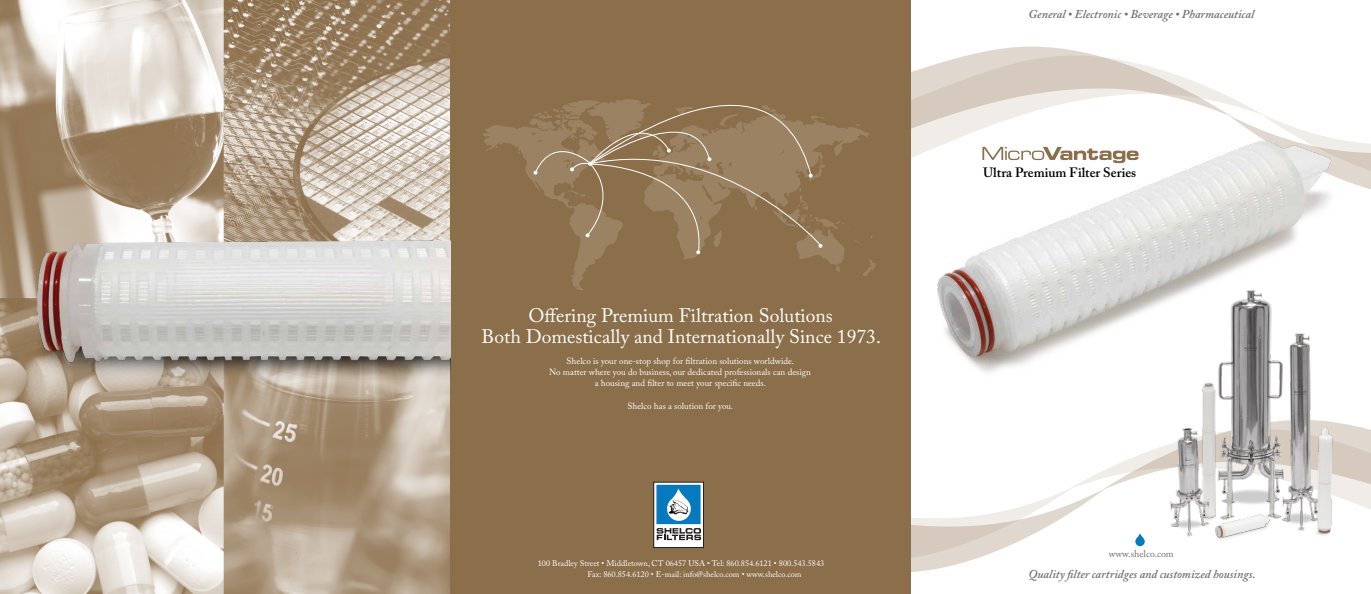
<style>
.page{position:relative;width:1371px;height:594px;background:#fff}
.page>*{position:absolute;margin:0;border:0;box-sizing:border-box;transform-origin:0 0}
.t1{font:19.5px/21px "Adobe Caslon Pro";color:#fff;text-align:center}
.t2{font:600 13.5px "Adobe Caslon Pro";color:#000}
.t3{font:italic 600 12px "Adobe Caslon Pro";color:#6d6e71}
.t4{font:9.75px "Adobe Caslon Pro";color:#6d6e71}
.t5{font:9px/11.2px "Adobe Caslon Pro";color:#fff;text-align:center}
.t6{font:8.25px/10.5px "Adobe Caslon Pro";color:#fff}
.s1{font-size:8.25px}
</style>
<div class="page">
<img style="left:0;top:0;width:450px;height:594px">
<svg style="left:911px;top:47px;width:316px;height:82px"></svg>
<svg style="left:1227px;top:96px;width:143px;height:93px"></svg>
<div style="left:450px;top:0;width:460px;height:594px;background:#8b6e4a"></div>
<svg style="left:1106px;top:425px;width:264px;height:122px"></svg>
<svg style="left:911px;top:470px;width:195px;height:102px"></svg>
<svg style="left:1135px;top:533px;width:9px;height:13px"></svg>
<svg style="left:655px;top:484px;width:47px;height:62px"></svg>
<div style="left:653px;top:482px;width:51px;height:66px;border:1px solid #231f20"></div>
<svg style="left:656px;top:485px;width:45px;height:55px;background:#639bbe"></svg>
<svg style="left:483px;top:117px;width:392px;height:173px"></svg>
<svg style="left:533px;top:99px;width:289px;height:155px"></svg>
<img style="left:23px;top:234px;width:427px;height:162px">
<img style="left:1154px;top:399px;width:195px;height:148px">
<img style="left:911px;top:129px;width:432px;height:270px">
<svg style="left:982px;top:147px;width:156px;height:16px"></svg>
<h1 class="t1" style="left:481px;top:305px;width:401px">Offering Premium Filtration Solutions<br>Both Domestically and Internationally Since 1973.</h1>
<p class="t5" style="left:549px;top:355px;width:263px">Shelco is your one-stop shop for filtration solutions worldwide.<br>No matter where you do business, our dedicated professionals can design a housing and filter to meet your specific needs.</p>
<p class="t5" style="left:627px;top:400px;width:107px">Shelco has a solution for you<span class="s1">.</span></p>
<p class="t6" style="left:587px;top:558px;width:238px;text-indent:-50px">100 Bradley Street • Middletown, CT 06457 USA • Tel: 860.854.6121 • 800.543.5843<br>Fax: 860.854.6120 • E-mail: info@shelco.com • www.shelco.com</p>
<h3 class="t3" style="left:1028px;top:7px;width:227px">General • Electronic • Beverage • Pharmaceutical</h3>
<h2 class="t2" style="left:982px;top:165px;width:155px">Ultra Premium Filter Series</h2>
<p class="t4" style="left:1108px;top:548px;width:66px">www.shelco.com</p>
<h3 class="t3" style="left:1028px;top:567px;width:228px">Quality filter cartridges and customized housings.</h3>
</div>
